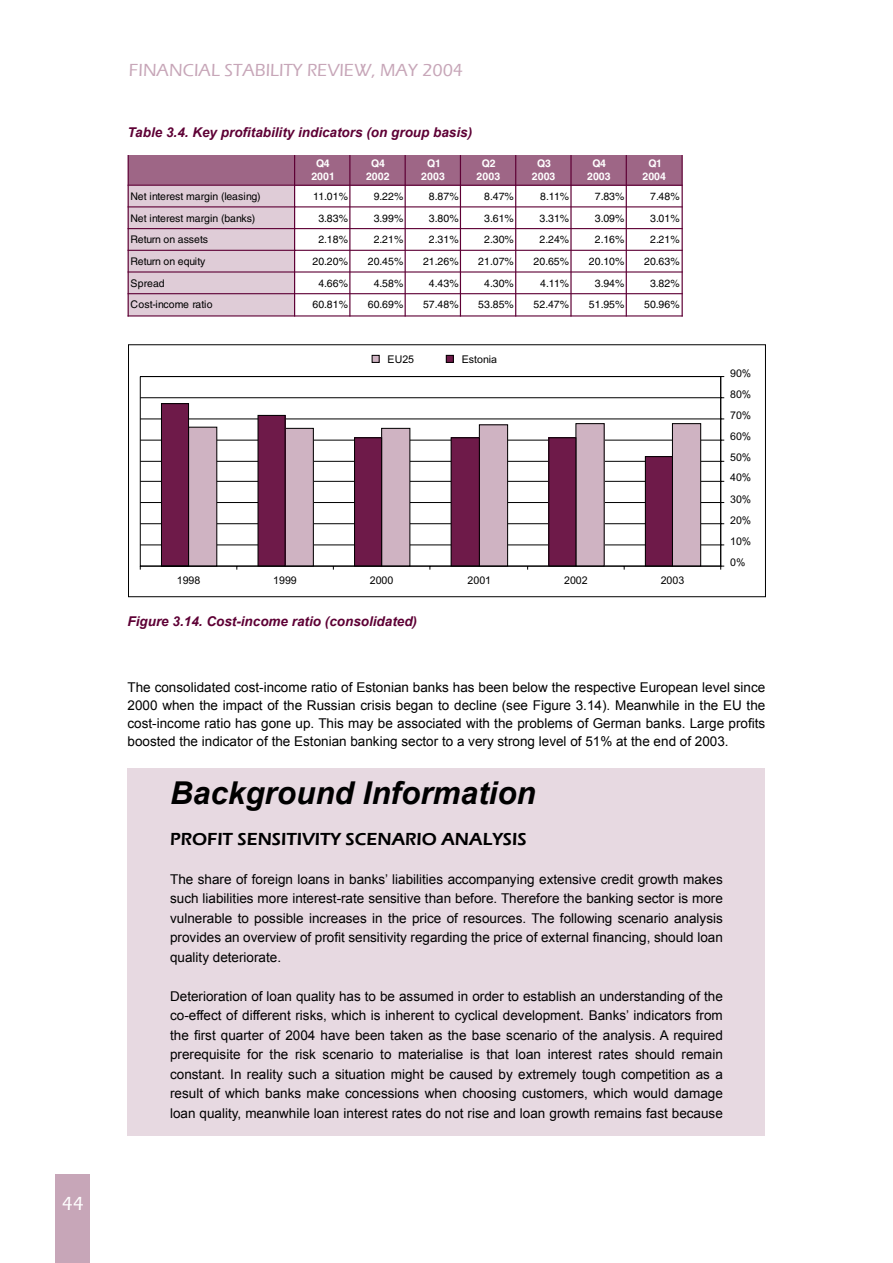
<style>
.page{position:relative;width:893px;height:1263px;background:#fff}
.page>*{position:absolute;margin:0;border:0;box-sizing:border-box;transform-origin:0 0}
._00taustinfo{font:italic 700 31.5px "Arial";color:#000}
.t1{font:500 19.5px "Eras ITC";color:#fff}
.taustinfo2{font:600 18px "Eras ITC";color:#000}
.t2{font:500 18px "Eras ITC";color:#c7a6b8}
._00taustbody{font:13.5px/19.5px "Arial";color:#000;text-align:justify}
.Pa16{font:italic 700 13.5px "Arial";color:#5e0035}
.t3{font:10.65px "Arial";color:#000}
.t4{font:10.5px "Helvetica";letter-spacing:.01em;color:#000}
.t5{font:700 10.5px/12.6px "Helvetica";letter-spacing:.005em;color:#fff;text-align:center}
.t6{font:10.5px "Helvetica";letter-spacing:-.02em;color:#000}
</style>
<div class="page">
<div style="left:55px;top:1174px;width:34px;height:89px;background:#c7a6b8"></div>
<div style="left:128px;top:767px;width:637px;height:368px;background:#e7d9e1"></div>
<div style="left:128px;top:155px;width:167px;height:30px;background:#9e6686"></div>
<div style="left:295px;top:155px;width:55px;height:30px;background:#9e6686"></div>
<div style="left:350px;top:155px;width:55px;height:30px;background:#9e6686"></div>
<div style="left:405px;top:155px;width:55px;height:30px;background:#9e6686"></div>
<div style="left:460px;top:155px;width:56px;height:30px;background:#9e6686"></div>
<div style="left:516px;top:155px;width:55px;height:30px;background:#9e6686"></div>
<div style="left:571px;top:155px;width:55px;height:30px;background:#9e6686"></div>
<div style="left:626px;top:155px;width:56px;height:30px;background:#9e6686"></div>
<div style="left:128px;top:185px;width:167px;height:22px;background:#dfccd7"></div>
<div style="left:128px;top:207px;width:167px;height:22px;background:#dfccd7"></div>
<div style="left:128px;top:229px;width:167px;height:21px;background:#dfccd7"></div>
<div style="left:128px;top:250px;width:167px;height:22px;background:#dfccd7"></div>
<div style="left:128px;top:272px;width:167px;height:22px;background:#dfccd7"></div>
<div style="left:128px;top:294px;width:167px;height:22px;background:#dfccd7"></div>
<hr style="left:128px;top:185px;width:555px;height:1px;background:#5e0035">
<hr style="left:128px;top:206px;width:167px;height:1px;background:#5e0035">
<hr style="left:294px;top:206px;width:389px;height:1px;background:#5e0035">
<hr style="left:128px;top:228px;width:167px;height:1px;background:#5e0035">
<hr style="left:294px;top:228px;width:389px;height:1px;background:#5e0035">
<hr style="left:128px;top:250px;width:167px;height:1px;background:#5e0035">
<hr style="left:294px;top:250px;width:389px;height:1px;background:#5e0035">
<hr style="left:128px;top:271px;width:555px;height:2px;background:#5e0035">
<hr style="left:128px;top:293px;width:555px;height:1px;background:#5e0035">
<hr style="left:128px;top:315px;width:555px;height:1px;background:#5e0035">
<hr style="left:128px;top:155px;width:1px;height:161px;background:#5e0035">
<hr style="left:294px;top:155px;width:1px;height:161px;background:#5e0035">
<hr style="left:349px;top:155px;width:1px;height:161px;background:#5e0035">
<hr style="left:405px;top:155px;width:1px;height:161px;background:#5e0035">
<hr style="left:460px;top:155px;width:1px;height:161px;background:#5e0035">
<hr style="left:515px;top:155px;width:1px;height:161px;background:#5e0035">
<hr style="left:570px;top:155px;width:2px;height:161px;background:#5e0035">
<hr style="left:626px;top:155px;width:1px;height:161px;background:#5e0035">
<hr style="left:682px;top:155px;width:1px;height:161px;background:#5e0035">
<div style="left:128px;top:345px;width:638px;height:252px;border:1px solid #000"></div>
<svg style="left:140px;top:376px;width:585px;height:194px"></svg>
<div style="left:372px;top:355px;width:7px;height:7px;background:#cfb3c2"></div>
<div style="left:372px;top:355px;width:7px;height:8px;border:1px solid #000"></div>
<div style="left:446px;top:355px;width:7px;height:7px;background:#6e1a49"></div>
<div style="left:446px;top:355px;width:7px;height:8px;border:1px solid #000"></div>
<h2 class="t1" style="left:62px;top:1193px;width:24px">44</h2>
<h3 class="t2" style="left:129px;top:60px;width:336px">FINANCIAL STABILITY REVIEW, MAY 2004</h3>
<p class="Pa16" style="left:128px;top:123px;width:346px">Table 3.4. Key profitability indicators (on group basis)</p>
<p class="t5" style="left:311px;top:157px;width:25px">Q4<br>2001</p>
<p class="t5" style="left:366px;top:157px;width:25px">Q4<br>2002</p>
<p class="t5" style="left:421px;top:157px;width:25px">Q1<br>2003</p>
<p class="t5" style="left:477px;top:157px;width:25px">Q2<br>2003</p>
<p class="t5" style="left:532px;top:157px;width:25px">Q3<br>2003</p>
<p class="t5" style="left:587px;top:157px;width:25px">Q4<br>2003</p>
<p class="t5" style="left:642px;top:157px;width:25px">Q1<br>2004</p>
<p class="t4" style="left:131px;top:190px;width:132px">Net interest margin (leasing)</p>
<p class="t4" style="left:313px;top:190px;width:36px">11.01%</p>
<p class="t4" style="left:374px;top:190px;width:31px">9.22%</p>
<p class="t4" style="left:429px;top:190px;width:31px">8.87%</p>
<p class="t4" style="left:484px;top:190px;width:31px">8.47%</p>
<p class="t4" style="left:540px;top:190px;width:31px">8.11%</p>
<p class="t4" style="left:595px;top:190px;width:31px">7.83%</p>
<p class="t4" style="left:650px;top:190px;width:31px">7.48%</p>
<p class="t4" style="left:131px;top:212px;width:126px">Net interest margin (banks)</p>
<p class="t4" style="left:318px;top:212px;width:31px">3.83%</p>
<p class="t4" style="left:374px;top:212px;width:31px">3.99%</p>
<p class="t4" style="left:429px;top:212px;width:31px">3.80%</p>
<p class="t4" style="left:484px;top:212px;width:31px">3.61%</p>
<p class="t4" style="left:539px;top:212px;width:31px">3.31%</p>
<p class="t4" style="left:595px;top:212px;width:31px">3.09%</p>
<p class="t4" style="left:650px;top:212px;width:31px">3.01%</p>
<p class="t4" style="left:131px;top:234px;width:79px">Return on assets</p>
<p class="t4" style="left:318px;top:234px;width:31px">2.18%</p>
<p class="t4" style="left:374px;top:234px;width:31px">2.21%</p>
<p class="t4" style="left:429px;top:234px;width:31px">2.31%</p>
<p class="t4" style="left:484px;top:234px;width:31px">2.30%</p>
<p class="t4" style="left:539px;top:234px;width:31px">2.24%</p>
<p class="t4" style="left:595px;top:234px;width:31px">2.16%</p>
<p class="t4" style="left:650px;top:234px;width:31px">2.21%</p>
<p class="t6" style="left:131px;top:255px;width:76px">Return on equity</p>
<p class="t4" style="left:312px;top:255px;width:37px">20.20%</p>
<p class="t4" style="left:368px;top:255px;width:37px">20.45%</p>
<p class="t4" style="left:423px;top:255px;width:37px">21.26%</p>
<p class="t4" style="left:478px;top:255px;width:37px">21.07%</p>
<p class="t4" style="left:534px;top:255px;width:37px">20.65%</p>
<p class="t4" style="left:589px;top:255px;width:37px">20.10%</p>
<p class="t4" style="left:644px;top:255px;width:37px">20.63%</p>
<p class="t4" style="left:131px;top:277px;width:36px">Spread</p>
<p class="t4" style="left:318px;top:277px;width:31px">4.66%</p>
<p class="t4" style="left:374px;top:277px;width:31px">4.58%</p>
<p class="t4" style="left:429px;top:277px;width:31px">4.43%</p>
<p class="t4" style="left:484px;top:277px;width:31px">4.30%</p>
<p class="t4" style="left:540px;top:277px;width:31px">4.11%</p>
<p class="t4" style="left:595px;top:277px;width:31px">3.94%</p>
<p class="t4" style="left:650px;top:277px;width:31px">3.82%</p>
<p class="t4" style="left:131px;top:299px;width:84px">Cost-income ratio</p>
<p class="t4" style="left:312px;top:299px;width:37px">60.81%</p>
<p class="t4" style="left:368px;top:299px;width:37px">60.69%</p>
<p class="t4" style="left:423px;top:299px;width:37px">57.48%</p>
<p class="t4" style="left:478px;top:299px;width:37px">53.85%</p>
<p class="t4" style="left:534px;top:299px;width:37px">52.47%</p>
<p class="t4" style="left:589px;top:299px;width:37px">51.95%</p>
<p class="t4" style="left:644px;top:299px;width:37px">50.96%</p>
<p class="t3" style="left:388px;top:353px;width:28px">EU25</p>
<p class="t3" style="left:462px;top:353px;width:37px">Estonia</p>
<p class="t3" style="left:177px;top:574px;width:25px">1998</p>
<p class="t3" style="left:273px;top:574px;width:25px">1999</p>
<p class="t3" style="left:370px;top:574px;width:25px">2000</p>
<p class="t3" style="left:468px;top:574px;width:25px">2001</p>
<p class="t3" style="left:564px;top:574px;width:25px">2002</p>
<p class="t3" style="left:661px;top:574px;width:25px">2003</p>
<p class="Pa16" style="left:128px;top:612px;width:291px">Figure 3.14. Cost-income ratio (consolidated)</p>
<p class="t3" style="left:730px;top:367px;width:23px">90%</p>
<p class="t3" style="left:730px;top:388px;width:23px">80%</p>
<p class="t3" style="left:730px;top:409px;width:23px">70%</p>
<p class="t3" style="left:730px;top:430px;width:23px">60%</p>
<p class="t3" style="left:730px;top:451px;width:23px">50%</p>
<p class="t3" style="left:730px;top:471px;width:23px">40%</p>
<p class="t3" style="left:730px;top:493px;width:23px">30%</p>
<p class="t3" style="left:730px;top:514px;width:23px">20%</p>
<p class="t3" style="left:730px;top:535px;width:23px">10%</p>
<p class="t3" style="left:730px;top:556px;width:17px">0%</p>
<p class="_00taustbody" style="left:128px;top:678px;width:639px;line-height:18px">The consolidated cost-income ratio of Estonian banks has been below the respective European level since 2000 when the impact of the Russian crisis began to decline (see Figure 3.14). Meanwhile in the EU the cost-income ratio has gone up. This may be associated with the problems of German banks. Large profits boosted the indicator of the Estonian banking sector to a very strong level of 51% at the end of 2003.</p>
<p class="_00taustinfo" style="left:170px;top:772px;width:367px">Background Information</p>
<p class="taustinfo2" style="left:170px;top:829px;width:358px">PROFIT SENSITIVITY SCENARIO ANALYSIS</p>
<p class="_00taustbody" style="left:170px;top:869px;width:554px">The share of foreign loans in banks’ liabilities accompanying extensive credit growth makes such liabilities more interest-rate sensitive than before. Therefore the banking sector is more vulnerable to possible increases in the price of resources. The following scenario analysis provides an overview of profit sensitivity regarding the price of external financing, should loan quality deteriorate.</p>
<p class="_00taustbody" style="left:170px;top:986px;width:554px">Deterioration of loan quality has to be assumed in order to establish an understanding of the co-effect of different risks, which is inherent to cyclical development. Banks’ indicators from the first quarter of 2004 have been taken as the base scenario of the analysis. A required prerequisite for the risk scenario to materialise is that loan interest rates should remain constant. In reality such a situation might be caused by extremely tough competition as a result of which banks make concessions when choosing customers, which would damage loan quality, meanwhile loan interest rates do not rise and loan growth remains fast because</p>
</div>
